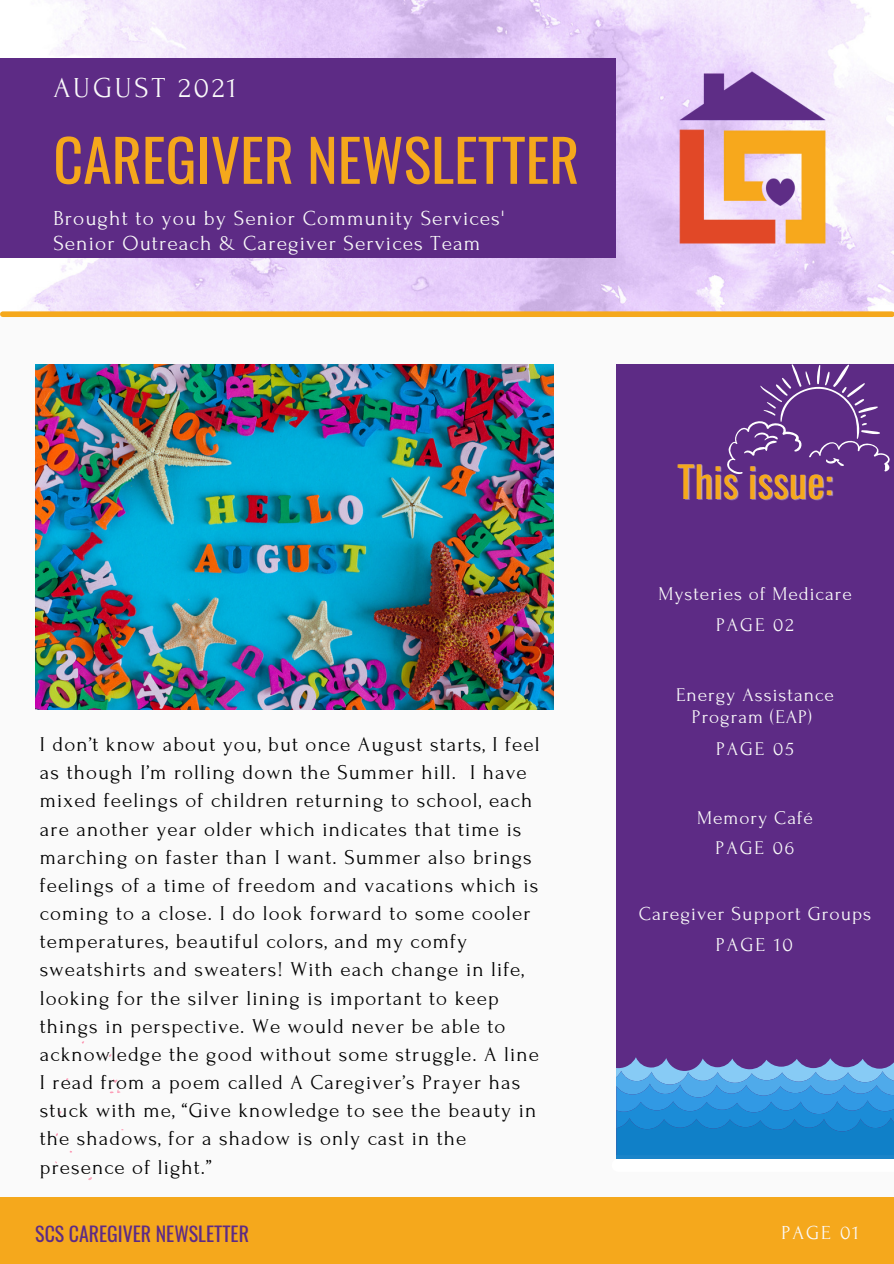
<style>
.page{position:relative;width:894px;height:1264px;background:#fff}
.page>*{position:absolute;margin:0;border:0;box-sizing:border-box;transform-origin:0 0}
.t1{font:57.9px "Oswald";color:#f5a81c}
.t2{font:41.7px "Oswald";color:#f5a81c}
.t3{font:28.8px "Forum";letter-spacing:.1em;color:#fafafa}
.t4{font:21.3px "Forum";letter-spacing:.05em;color:#fafafa}
.t5{font:21px/28.2px "Forum";letter-spacing:.05em;color:#000}
.t6{font:19.8px "Forum";letter-spacing:.05em;color:#fafafa}
.t7{font:19.8px "Oswald";color:#5d2b85}
.t8{font:19.35px/22.2px "Forum";letter-spacing:.05em;color:#fafafa;text-align:center}
</style>
<div class="page">
<div style="left:0;top:0;width:893px;height:1263px;background:#fafafa"></div>
<img style="left:0;top:0;width:893px;height:312px">
<div style="left:0;top:59px;width:616px;height:199px;background:#5d2b85"></div>
<img style="left:678px;top:71px;width:154px;height:174px">
<div style="left:3px;top:311px;width:888px;height:6px;background:#f5a81c"></div>
<div style="left:616px;top:364px;width:277px;height:798px;background:#5d2b85"></div>
<div style="left:0;top:1196px;width:893px;height:67px;background:#f5a81c"></div>
<img style="left:35px;top:364px;width:518px;height:346px">
<svg style="left:110px;top:1089px;width:10px;height:4px"></svg>
<svg style="left:113px;top:1079px;width:4px;height:4px"></svg>
<div style="left:618px;top:1158px;width:275px;height:13px;background:#fff"></div>
<svg style="left:616px;top:1057px;width:277px;height:101px"></svg>
<svg style="left:727px;top:364px;width:163px;height:110px"></svg>
<p class="t3" style="left:53px;top:72px;width:185px">AUGUST 2021</p>
<p class="t1" style="left:53px;top:115px;width:527px">CAREGIVER NEWSLETTER</p>
<p class="t4" style="left:53px;top:206px;width:452px">Brought to you by Senior Community Services'</p>
<p class="t4" style="left:53px;top:231px;width:428px">Senior Outreach &amp; Caregiver Services Team</p>
<p class="t5" style="left:40px;top:730px;width:501px">I don’t know about you, but once August starts, I feel as though I’m rolling down the Summer hill. I have mixed feelings of children returning to school, each are another year older which indicates that time is marching on faster than I want. Summer also brings feelings of a time of freedom and vacations which is coming to a close. I do look forward to some cooler temperatures, beautiful colors, and my comfy sweatshirts and sweaters! With each change in life, looking for the silver lining is important to keep things in perspective. We would never be able to acknowledge the good without some struggle. A line I read from a poem called A Caregiver’s Prayer has stuck with me, “Give knowledge to see the beauty in the shadows, for a shadow is only cast in the presence of light.”</p>
<p class="t2" style="left:677px;top:449px;width:157px">This issue:</p>
<p class="t8" style="left:658px;top:583px;width:195px">Mysteries of Medicare</p>
<p class="t8" style="left:716px;top:613px;width:79px">PAGE 02</p>
<p class="t8" style="left:676px;top:684px;width:159px">Energy Assistance<br>Program (EAP)</p>
<p class="t8" style="left:716px;top:737px;width:79px">PAGE 05</p>
<p class="t8" style="left:697px;top:806px;width:117px">Memory Café</p>
<p class="t8" style="left:715px;top:837px;width:80px">PAGE 06</p>
<p class="t6" style="left:638px;top:902px;width:234px">Caregiver Support Groups</p>
<p class="t6" style="left:715px;top:933px;width:79px">PAGE 10</p>
<p class="t7" style="left:35px;top:1218px;width:215px">SCS CAREGIVER NEWSLETTER</p>
<p class="t6" style="left:781px;top:1221px;width:79px">PAGE 01</p>
</div>
